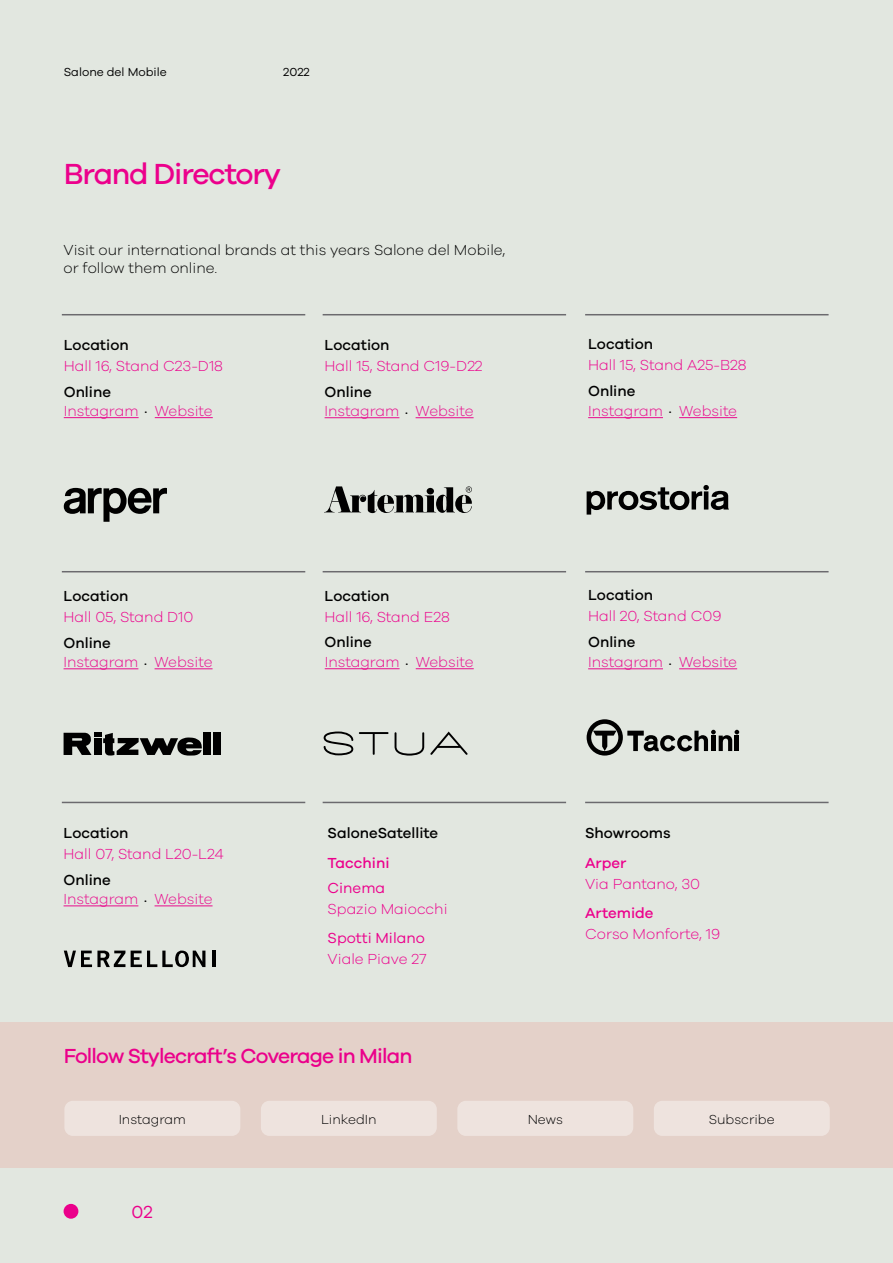
<style>
.page{position:relative;width:893px;height:1263px;background:#e2e7e0}
.page>*{position:absolute;margin:0;border:0;box-sizing:border-box;transform-origin:0 0}
.t1{font:500 30px "Galano Grotesque";letter-spacing:-.04em;color:#ec008c}
.t2{font:300 22.5px "Galano Grotesque";color:#000}
.t3{font:500 21px "Galano Grotesque";letter-spacing:-.04em;color:#eb008b}
.t4{font:18px "Galano Grotesque";color:#eb008b}
.t5{font:300 15px "Galano Grotesque";color:#ec008c}
.t6{font:500 15px "Galano Grotesque";color:#000}
.t7{font:300 15px "Galano Grotesque";color:#e90b8d}
.t8{font:300 15px/18px "Galano Grotesque";color:#000}
.t9{font:500 15px "Galano Grotesque";color:#ec008c}
.t10{font:15px "Galano Grotesque";color:#ec008c}
.t11{font:300 13.5px "Galano Grotesque";color:#000}
.t12{font:12px "Galano Grotesque";color:#000}
</style>
<div class="page">
<div style="left:0;top:1022px;width:893px;height:146px;background:#e4d1c9"></div>
<svg style="left:64px;top:488px;width:103px;height:34px"></svg>
<svg style="left:324px;top:731px;width:29px;height:24px"></svg>
<svg style="left:359px;top:732px;width:30px;height:23px"></svg>
<svg style="left:395px;top:732px;width:29px;height:23px"></svg>
<svg style="left:430px;top:731px;width:38px;height:24px"></svg>
<div style="left:204px;top:733px;width:7px;height:22px;background:#000"></div>
<div style="left:213px;top:733px;width:8px;height:22px;background:#000"></div>
<svg style="left:64px;top:733px;width:138px;height:23px"></svg>
<svg style="left:64px;top:950px;width:61px;height:17px"></svg>
<svg style="left:131px;top:950px;width:74px;height:17px"></svg>
<hr style="left:212px;top:950px;width:3px;height:17px;background:#000">
<svg style="left:324px;top:486px;width:148px;height:27px"></svg>
<svg style="left:587px;top:485px;width:142px;height:30px"></svg>
<svg style="left:587px;top:719px;width:152px;height:36px"></svg>
<hr style="left:62px;top:314px;width:243px;height:1px;background:#6b6a6e">
<hr style="left:323px;top:314px;width:243px;height:1px;background:#6b6a6e">
<hr style="left:585px;top:314px;width:244px;height:1px;background:#6b6a6e">
<hr style="left:62px;top:571px;width:243px;height:1px;background:#6b6a6e">
<hr style="left:323px;top:571px;width:243px;height:1px;background:#6b6a6e">
<hr style="left:585px;top:571px;width:244px;height:1px;background:#6b6a6e">
<hr style="left:62px;top:802px;width:243px;height:1px;background:#6b6a6e">
<hr style="left:323px;top:802px;width:243px;height:1px;background:#6b6a6e">
<hr style="left:585px;top:802px;width:244px;height:1px;background:#6b6a6e">
<hr style="left:64px;top:417px;width:75px;height:1px;background:#e90b8d">
<hr style="left:155px;top:417px;width:58px;height:1px;background:#e90b8d">
<hr style="left:325px;top:417px;width:74px;height:1px;background:#e90b8d">
<hr style="left:416px;top:417px;width:58px;height:1px;background:#e90b8d">
<hr style="left:588px;top:417px;width:75px;height:1px;background:#e90b8d">
<hr style="left:679px;top:417px;width:58px;height:1px;background:#e90b8d">
<hr style="left:64px;top:668px;width:74px;height:1px;background:#e90b8d">
<hr style="left:155px;top:668px;width:58px;height:1px;background:#e90b8d">
<hr style="left:325px;top:668px;width:75px;height:1px;background:#e90b8d">
<hr style="left:416px;top:668px;width:58px;height:1px;background:#e90b8d">
<hr style="left:588px;top:668px;width:75px;height:1px;background:#e90b8d">
<hr style="left:679px;top:668px;width:58px;height:1px;background:#e90b8d">
<hr style="left:64px;top:905px;width:74px;height:1px;background:#e90b8d">
<hr style="left:155px;top:905px;width:58px;height:1px;background:#e90b8d">
<div style="left:64px;top:1101px;width:176px;height:35px;background:#eee3de;border-radius:9px"></div>
<div style="left:261px;top:1101px;width:176px;height:35px;background:#eee3de;border-radius:9px"></div>
<div style="left:457px;top:1101px;width:176px;height:35px;background:#eee3de;border-radius:9px"></div>
<div style="left:654px;top:1101px;width:176px;height:35px;background:#eee3de;border-radius:9px"></div>
<div style="left:64px;top:1204px;width:14px;height:15px;background:#eb008b;border-radius:50%"></div>
<p class="t12" style="left:64px;top:65px;width:105px">Salone del Mobile</p>
<p class="t12" style="left:283px;top:65px;width:28px">2022</p>
<h1 class="t1" style="left:64px;top:156px;width:219px">Brand Directory</h1>
<p class="t8" style="left:63px;top:240px;width:443px">Visit our international brands at this years Salone del Mobile, or follow them online.</p>
<p class="t6" style="left:64px;top:336px;width:66px">Location</p>
<p class="t5" style="left:64px;top:357px;width:161px">Hall 16, Stand C23-D18</p>
<p class="t6" style="left:64px;top:382px;width:49px">Online</p>
<p class="t6" style="left:325px;top:336px;width:66px">Location</p>
<p class="t5" style="left:325px;top:357px;width:160px">Hall 15, Stand C19-D22</p>
<p class="t6" style="left:325px;top:383px;width:49px">Online</p>
<p class="t6" style="left:588px;top:335px;width:66px">Location</p>
<p class="t5" style="left:588px;top:356px;width:160px">Hall 15, Stand A25-B28</p>
<p class="t6" style="left:588px;top:382px;width:49px">Online</p>
<p class="t7" style="left:64px;top:402px;width:150px">Instagram Website</p>
<h2 class="t2" style="left:405px;top:392px;width:6px">.</h2>
<p class="t7" style="left:588px;top:402px;width:150px">Instagram Website</p>
<p class="t7" style="left:325px;top:402px;width:150px">Instagram Website</p>
<h2 class="t2" style="left:668px;top:392px;width:6px">.</h2>
<h2 class="t2" style="left:144px;top:392px;width:6px">.</h2>
<p class="t6" style="left:64px;top:587px;width:66px">Location</p>
<p class="t5" style="left:64px;top:608px;width:131px">Hall 05, Stand D10</p>
<p class="t6" style="left:64px;top:633px;width:49px">Online</p>
<p class="t6" style="left:325px;top:586px;width:66px">Location</p>
<p class="t5" style="left:325px;top:607px;width:127px">Hall 16, Stand E28</p>
<p class="t6" style="left:325px;top:633px;width:49px">Online</p>
<p class="t6" style="left:588px;top:586px;width:66px">Location</p>
<p class="t5" style="left:588px;top:607px;width:135px">Hall 20, Stand C09</p>
<p class="t6" style="left:588px;top:633px;width:49px">Online</p>
<p class="t7" style="left:325px;top:653px;width:150px">Instagram Website</p>
<h2 class="t2" style="left:668px;top:643px;width:6px">.</h2>
<p class="t7" style="left:64px;top:653px;width:150px">Instagram Website</p>
<h2 class="t2" style="left:405px;top:643px;width:6px">.</h2>
<p class="t7" style="left:588px;top:653px;width:150px">Instagram Website</p>
<h2 class="t2" style="left:144px;top:643px;width:6px">.</h2>
<p class="t6" style="left:64px;top:824px;width:66px">Location</p>
<p class="t5" style="left:64px;top:845px;width:162px">Hall 07, Stand L20-L24</p>
<p class="t6" style="left:64px;top:870px;width:49px">Online</p>
<h2 class="t2" style="left:144px;top:881px;width:6px">.</h2>
<p class="t7" style="left:64px;top:890px;width:150px">Instagram Website</p>
<p class="t6" style="left:328px;top:824px;width:112px">SaloneSatellite</p>
<p class="t9" style="left:328px;top:853px;width:63px">Tacchini</p>
<p class="t10" style="left:328px;top:879px;width:59px">Cinema</p>
<p class="t5" style="left:328px;top:900px;width:121px">Spazio Maiocchi</p>
<p class="t10" style="left:328px;top:929px;width:99px">Spotti Milano</p>
<p class="t5" style="left:328px;top:950px;width:100px">Viale Piave 27</p>
<h3 class="t3" style="left:64px;top:1044px;width:350px">Follow Stylecraft’s Coverage in Milan</h3>
<p class="t6" style="left:585px;top:824px;width:87px">Showrooms</p>
<p class="t9" style="left:585px;top:853px;width:43px">Arper</p>
<p class="t5" style="left:585px;top:874px;width:117px">Via Pantano, 30</p>
<p class="t9" style="left:585px;top:904px;width:70px">Artemide</p>
<p class="t5" style="left:585px;top:925px;width:136px">Corso Monforte, 19</p>
<p class="t11" style="left:119px;top:1111px;width:69px">Instagram</p>
<p class="t11" style="left:321px;top:1111px;width:57px">LinkedIn</p>
<p class="t11" style="left:528px;top:1111px;width:37px">News</p>
<p class="t11" style="left:709px;top:1111px;width:67px">Subscribe</p>
<p class="t4" style="left:131px;top:1201px;width:23px">02</p>
</div>
